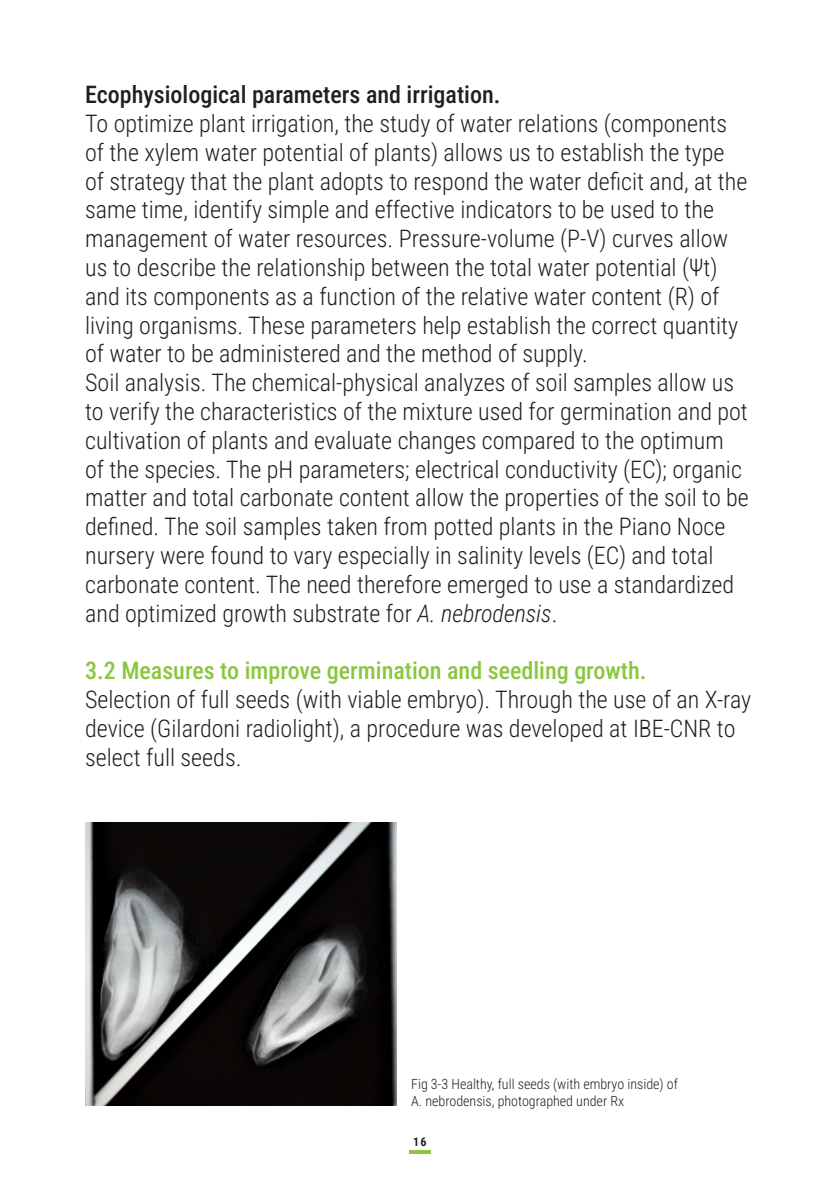
<style>
.page{position:relative;width:840px;height:1191px;background:#fff}
.page>*{position:absolute;margin:0;border:0;box-sizing:border-box;transform-origin:0 0}
.t1{font:300 24px/28.8px "Roboto Condensed";color:#231f20}
.t2{font:500 24px "Roboto Condensed";color:#8bc640}
.t3{font:500 24px "Roboto Condensed";color:#231f20}
.t4{font:300 14px "Roboto Condensed";color:#231f20}
.t5{font:700 12px "Roboto Condensed";color:#231f20}
.s1{font-style:italic}
</style>
<div class="page">
<hr style="left:409px;top:1150px;width:21px;height:3px;background:#8bc640">
<img style="left:85px;top:822px;width:312px;height:284px">
<p class="t3" style="left:85px;top:78px;width:416px">Ecophysiological parameters and irrigation.</p>
<p class="t1" style="left:85px;top:108px;width:663px">To optimize plant irrigation, the study of water relations (components of the xylem water potential of plants) allows us to establish the type of strategy that the plant adopts to respond the water deficit and, at the same time, identify simple and effective indicators to be used to the management of water resources. Pressure-volume (P-V) curves allow us to describe the relationship between the total water potential (Ψt) and its components as a function of the relative water content (R) of living organisms. These parameters help establish the correct quantity of water to be administered and the method of supply.</p>
<p class="t1" style="left:85px;top:367px;width:665px">Soil analysis. The chemical-physical analyzes of soil samples allow us to verify the characteristics of the mixture used for germination and pot cultivation of plants and evaluate changes compared to the optimum<br>of the species. The pH parameters; electrical conductivity (EC); organic matter and total carbonate content allow the properties of the soil to be defined. The soil samples taken from potted plants in the Piano Noce nursery were found to vary especially in salinity levels (EC) and total carbonate content. The need therefore emerged to use a standardized and optimized growth substrate for <span class="s1">A. nebrodensis</span>.</p>
<p class="t2" style="left:85px;top:654px;width:562px">3.2 Measures to improve germination and seedling growth.</p>
<p class="t1" style="left:85px;top:684px;width:667px">Selection of full seeds (with viable embryo). Through the use of an X-ray device (Gilardoni radiolight), a procedure was developed at IBE-CNR to select full seeds.</p>
<p class="t4" style="left:411px;top:1074px;width:268px">Fig 3-3 Healthy, full seeds (with embryo inside) of</p>
<p class="t4" style="left:411px;top:1091px;width:214px">A. nebrodensis, photographed under Rx</p>
<p class="t5" style="left:413px;top:1133px;width:15px">16</p>
</div>
